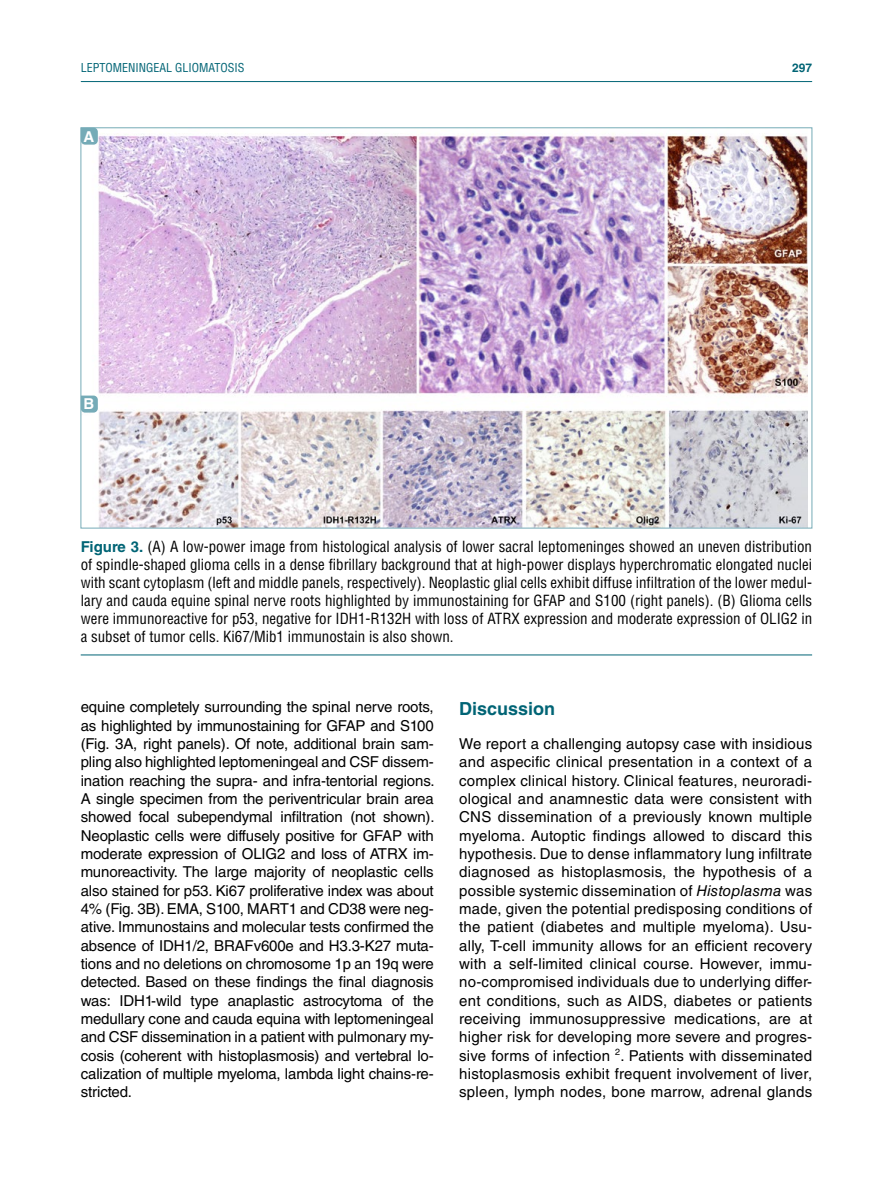
<style>
.page{position:relative;width:893px;height:1191px;background:#fff}
.page>*{position:absolute;margin:0;border:0;box-sizing:border-box;transform-origin:0 0}
.t1{font:700 18px "Helvetica LT Std";color:#006475}
.t2{font:15px/18.3px "Helvetica LT Std";letter-spacing:-.01em;color:#000;text-align:justify}
.t3{font:condensed 15px/18px "Helvetica LT Std";color:#000;text-align:justify}
.t4{font:700 15px "Helvetica LT Std";color:#fff}
.t5{font:condensed 12px "Helvetica LT Std";color:#006475}
.t6{font:700 12px "Helvetica LT Std";color:#006475}
.s1{font-weight:700;font-stretch:normal;color:#006475}
.s2{font-style:italic}
</style>
<div class="page">
<hr style="left:81px;top:81px;width:731px;height:1px;background:#006475">
<img style="left:83px;top:134px;width:724px;height:392px">
<hr style="left:81px;top:654px;width:731px;height:1px;background:#006475">
<svg style="left:81px;top:128px;width:17px;height:17px"></svg>
<svg style="left:81px;top:395px;width:17px;height:17px"></svg>
<p class="t5" style="left:81px;top:61px;width:165px">LEPTOMENINGEAL GLIOMATOSIS</p>
<p class="t6" style="left:792px;top:61px;width:22px">297</p>
<p class="t4" style="left:84px;top:127px;width:12px">A</p>
<p class="t4" style="left:84px;top:395px;width:12px">B</p>
<p class="t3" style="left:81px;top:537px;width:733px"><span class="s1">Figure 3.</span> (A) A low-power image from histological analysis of lower sacral leptomeninges showed an uneven distribution of spindle-shaped glioma cells in a dense fibrillary background that at high-power displays hyperchromatic elongated nuclei with scant cytoplasm (left and middle panels, respectively). Neoplastic glial cells exhibit diffuse infiltration of the lower medul&shy;lary and cauda equine spinal nerve roots highlighted by immunostaining for GFAP and S100 (right panels). (B) Glioma cells were immunoreactive for p53, negative for IDH1-R132H with loss of ATRX expression and moderate expression of OLIG2 in a subset of tumor cells. Ki67/Mib1 immunostain is also shown.</p>
<p class="t2" style="left:81px;top:698px;width:355px">equine completely surrounding the spinal nerve roots, as highlighted by immunostaining for GFAP and S100 (Fig. 3A, right panels). Of note, additional brain sam&shy;pling also highlighted leptomeningeal and CSF dissem&shy;ination reaching the supra- and infra-tentorial regions.<br>A single specimen from the periventricular brain area showed focal subependymal infiltration (not shown).<br>Neoplastic cells were diffusely positive for GFAP with moderate expression of OLIG2 and loss of ATRX im&shy;munoreactivity. The large majority of neoplastic cells also stained for p53. Ki67 proliferative index was about 4% (Fig. 3B). EMA, S100, MART1 and CD38 were neg&shy;ative. Immunostains and molecular tests confirmed the absence of IDH1/2, BRAFv600e and H3.3-K27 muta&shy;tions and no deletions on chromosome 1p an 19q were detected. Based on these findings the final diagnosis was: IDH1-wild type anaplastic astrocytoma of the medullary cone and cauda equina with leptomeningeal and CSF dissemination in a patient with pulmonary my&shy;cosis (coherent with histoplasmosis) and vertebral lo&shy;calization of multiple myeloma, lambda light chains-re&shy;stricted.</p>
<p class="t1" style="left:459px;top:698px;width:98px">Discussion</p>
<p class="t2" style="left:459px;top:734px;width:354px">We report a challenging autopsy case with insidious and aspecific clinical presentation in a context of a complex clinical history. Clinical features, neuroradi&shy;ological and anamnestic data were consistent with CNS dissemination of a previously known multiple myeloma. Autoptic findings allowed to discard this hypothesis. Due to dense inflammatory lung infiltrate diagnosed as histoplasmosis, the hypothesis of a possible systemic dissemination of <span class="s2">Histoplasma</span> was made, given the potential predisposing conditions of the patient (diabetes and multiple myeloma). Usu&shy;ally, T-cell immunity allows for an efficient recovery with a self-limited clinical course. However, immu&shy;no-compromised individuals due to underlying differ&shy;ent conditions, such as AIDS, diabetes or patients receiving immunosuppressive medications, are at higher risk for developing more severe and progres&shy;sive forms of infection <sup>2</sup>. Patients with disseminated histoplasmosis exhibit frequent involvement of liver, spleen, lymph nodes, bone marrow, adrenal glands</p>
</div>
